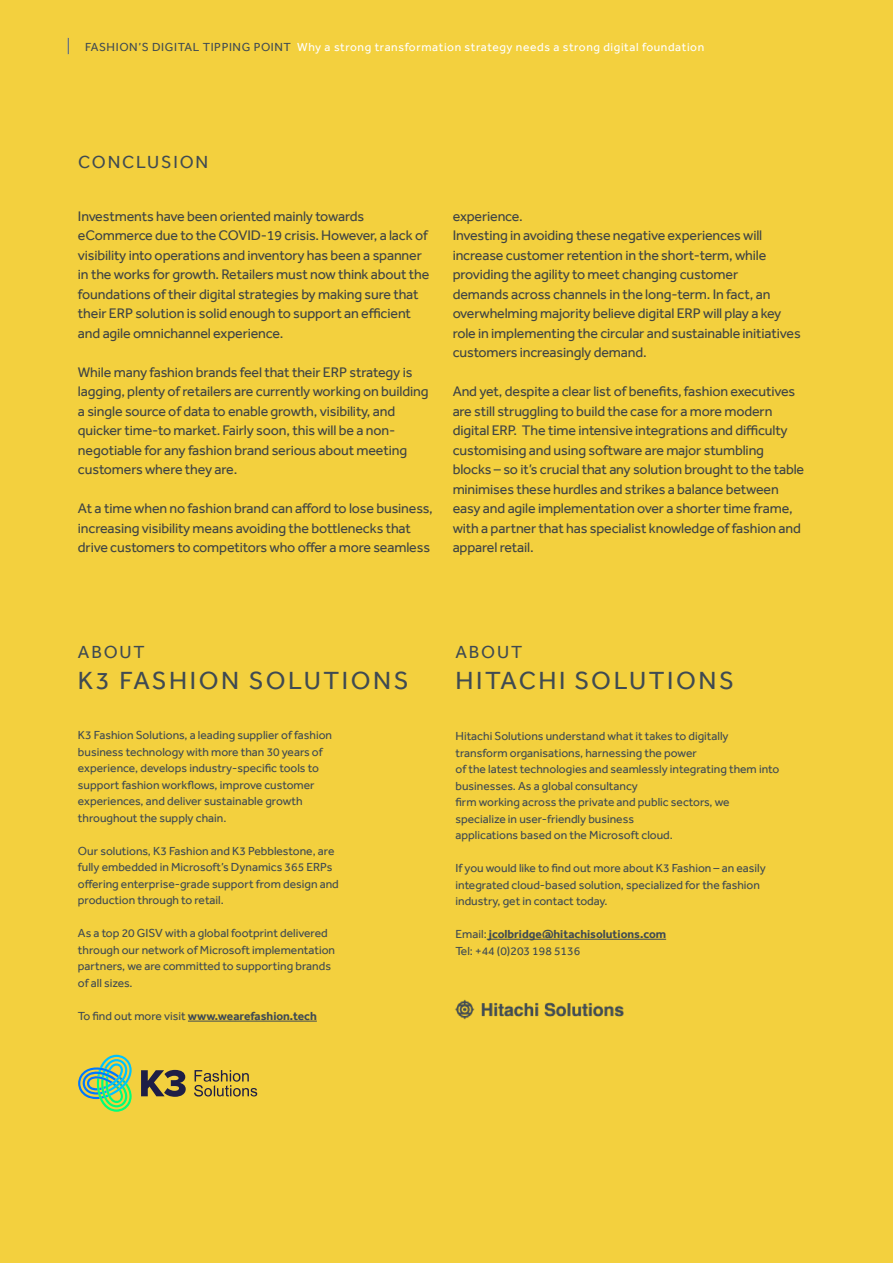
<style>
.page{position:relative;width:893px;height:1263px;background:#f3d03e}
.page>*{position:absolute;margin:0;border:0;box-sizing:border-box;transform-origin:0 0}
.t1{font:25.5px "Effra";letter-spacing:.1em;color:#3f4a52}
.t2{font:18px "Effra";letter-spacing:.1em;color:#3f4a52}
.t3{font:14.25px/19.5px "Effra";letter-spacing:-.01em;color:#3f4444}
.t4{font:12px/16.5px "Effra";color:#3f4a52}
.t5{font:700 12px/16.5px "Effra";color:#3f4a52}
.t6{font:12px "Effra";letter-spacing:.05em;color:#fff}
.s1{color:#3f4a52}
.s2{font-weight:400}
</style>
<div class="page">
<svg style="left:68px;top:38px;width:1px;height:16px"></svg>
<img style="left:455px;top:999px;width:169px;height:21px">
<svg style="left:141px;top:1070px;width:45px;height:27px"></svg>
<svg style="left:78px;top:1055px;width:54px;height:57px"></svg>
<svg style="left:194px;top:1070px;width:63px;height:26px"></svg>
<hr style="left:188px;top:1021px;width:129px;height:1px;background:#3f4a52">
<hr style="left:487px;top:939px;width:179px;height:1px;background:#3f4a52">
<p class="t6" style="left:85px;top:39px;width:621px"><span class="s1">FASHION’S DIGITAL TIPPING POINT</span> Why a strong transformation strategy needs a strong digital foundation</p>
<p class="t2" style="left:78px;top:151px;width:131px">CONCLUSION</p>
<p class="t3" style="left:78px;top:206px;width:353px">Investments have been oriented mainly towards eCommerce due to the COVID‐19 crisis. However, a lack of visibility into operations and inventory has been a spanner in the works for growth. Retailers must now think about the foundations of their digital strategies by making sure that their ERP solution is solid enough to support an efficient and agile omnichannel experience.</p>
<p class="t3" style="left:78px;top:362px;width:352px">While many fashion brands feel that their ERP strategy is lagging, plenty of retailers are currently working on building a single source of data to enable growth, visibility, and quicker time-to market. Fairly soon, this will be a non&shy;negotiable for any fashion brand serious about meeting customers where they are.</p>
<p class="t3" style="left:78px;top:498px;width:356px">At a time when no fashion brand can afford to lose business, increasing visibility means avoiding the bottlenecks that drive customers to competitors who offer a more seamless</p>
<p class="t3" style="left:453px;top:206px;width:350px">experience.<br>Investing in avoiding these negative experiences will increase customer retention in the short-term, while providing the agility to meet changing customer<br>demands across channels in the long-term. In fact, an overwhelming majority believe digital ERP will play a key role in implementing the circular and sustainable initiatives customers increasingly demand.</p>
<p class="t3" style="left:453px;top:381px;width:353px">And yet, despite a clear list of benefits, fashion executives are still struggling to build the case for a more modern digital ERP. The time intensive integrations and difficulty customising and using software are major stumbling blocks – so it’s crucial that any solution brought to the table minimises these hurdles and strikes a balance between easy and agile implementation over a shorter time frame, with a partner that has specialist knowledge of fashion and apparel retail.</p>
<p class="t2" style="left:78px;top:641px;width:68px">ABOUT</p>
<h1 class="t1" style="left:78px;top:665px;width:332px">K3 FASHION SOLUTIONS</h1>
<p class="t4" style="left:78px;top:727px;width:256px">K3 Fashion Solutions, a leading supplier of fashion business technology with more than 30 years of experience, develops industry-specific tools to support fashion workflows, improve customer experiences, and deliver sustainable growth throughout the supply chain.</p>
<p class="t4" style="left:78px;top:842px;width:262px">Our solutions, K3 Fashion and K3 Pebblestone, are fully embedded in Microsoft’s Dynamics 365 ERPs offering enterprise-grade support from design and production through to retail.</p>
<p class="t4" style="left:78px;top:925px;width:259px">As a top 20 GISV with a global footprint delivered through our network of Microsoft implementation partners, we are committed to supporting brands of all sizes.</p>
<p class="t5" style="left:78px;top:1007px;width:240px"><span class="s2">To find out more visit</span> www.wearefashion.tech</p>
<p class="t2" style="left:455px;top:641px;width:68px">ABOUT</p>
<h1 class="t1" style="left:455px;top:665px;width:280px">HITACHI SOLUTIONS</h1>
<p class="t4" style="left:455px;top:728px;width:325px">Hitachi Solutions understand what it takes to digitally transform organisations, harnessing the power<br>of the latest technologies and seamlessly integrating them into businesses. As a global consultancy<br>firm working across the private and public sectors, we specialize in user‐friendly business<br>applications based on the Microsoft cloud.</p>
<p class="t4" style="left:455px;top:860px;width:312px">If you would like to find out more about K3 Fashion – an easily integrated cloud-based solution, specialized for the fashion industry, get in contact today.</p>
<p class="t5" style="left:455px;top:926px;width:212px"><span class="s2">Email:</span> jcolbridge@hitachisolutions.com<br><span class="s2">Tel: +44 (0)203 198 5136</span></p>
</div>
